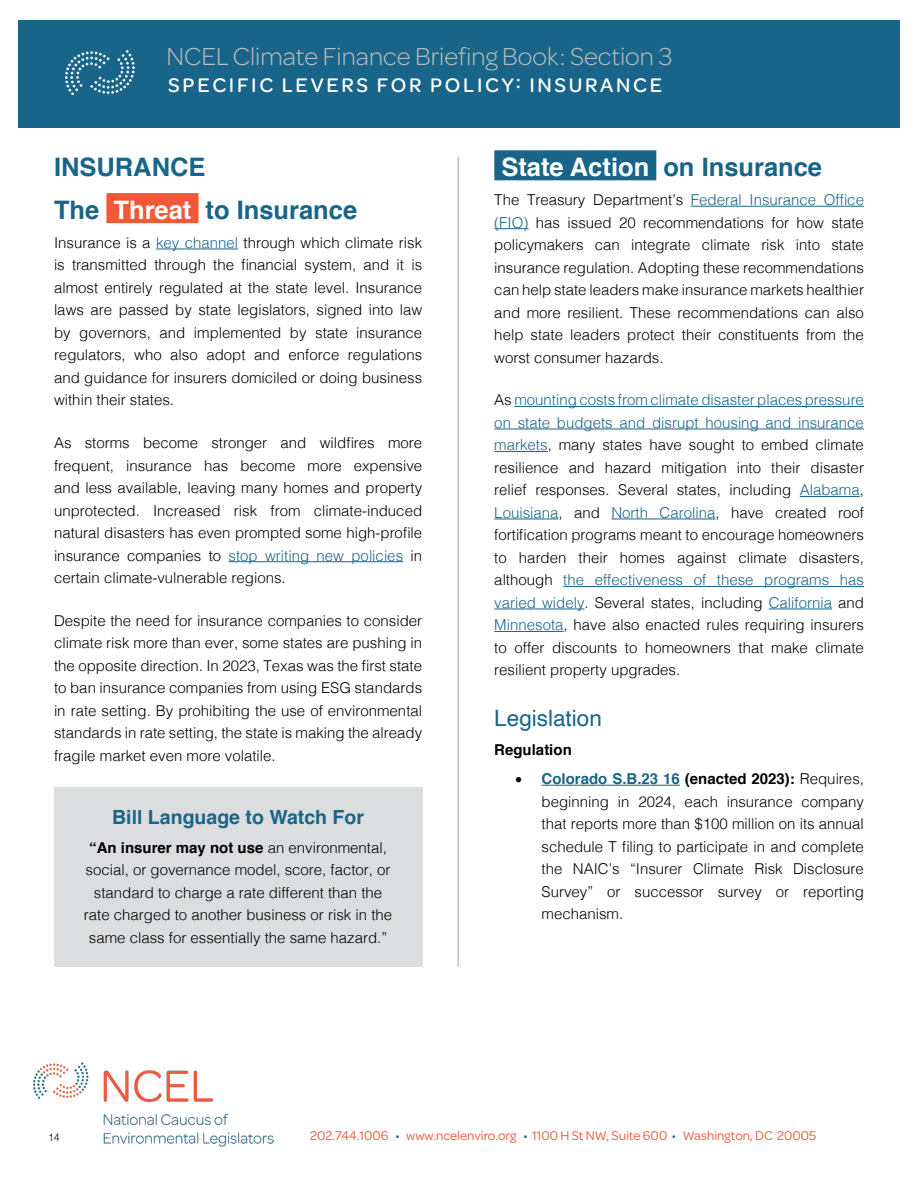
<style>
.page{position:relative;width:918px;height:1188px;background:#fff}
.page>*{position:absolute;margin:0;border:0;box-sizing:border-box;transform-origin:0 0}
.t1{font:300 26.25px "Omnes";color:#bcbec0}
.t2{font:700 25.5px/42.8px "Helvetica";color:#186589}
.t3{font:700 25.5px "Helvetica";color:#fff}
.t4{font:22.5px "Helvetica";color:#186589}
.t5{font:500 21px "Omnes";letter-spacing:.13em;color:#fff}
.t6{font:700 19.5px "Helvetica";color:#186589}
.t7{font:300 15px/22.5px "Helvetica";color:#000;text-align:justify}
.t8{font:700 15px/29.2px "Helvetica";color:#000}
.t9{font:13.5px "Omnes";color:#f15838}
.t10{font:300 10.5px "Helvetica";color:#000}
.s1{color:#fff}
.s2{color:#186589}
.s3{font-weight:700}
.s4{font-family:"Helvetica Neue";font-weight:400}
.s5{font-weight:300}
</style>
<div class="page">
<div style="left:18px;top:20px;width:882px;height:108px;background:#186589"></div>
<img style="left:66px;top:51px;width:68px;height:44px">
<img style="left:34px;top:1063px;width:239px;height:84px">
<hr style="left:457px;top:157px;width:2px;height:810px;background:#bcbec0">
<div style="left:106px;top:193px;width:93px;height:30px;background:#f15838"></div>
<hr style="left:156px;top:249px;width:82px;height:1px;background:#186589">
<hr style="left:229px;top:561px;width:174px;height:1px;background:#186589">
<div style="left:54px;top:787px;width:368px;height:180px;background:#dcddde"></div>
<div style="left:494px;top:150px;width:162px;height:30px;background:#186589"></div>
<hr style="left:691px;top:206px;width:173px;height:1px;background:#186589">
<hr style="left:494px;top:228px;width:34px;height:1px;background:#186589">
<hr style="left:514px;top:406px;width:350px;height:1px;background:#186589">
<hr style="left:494px;top:429px;width:370px;height:1px;background:#186589">
<hr style="left:494px;top:451px;width:54px;height:1px;background:#186589">
<hr style="left:800px;top:496px;width:60px;height:1px;background:#186589">
<hr style="left:494px;top:519px;width:65px;height:1px;background:#186589">
<hr style="left:611px;top:519px;width:104px;height:1px;background:#186589">
<hr style="left:563px;top:586px;width:301px;height:1px;background:#186589">
<hr style="left:494px;top:609px;width:91px;height:1px;background:#186589">
<hr style="left:769px;top:609px;width:63px;height:1px;background:#186589">
<hr style="left:494px;top:631px;width:70px;height:1px;background:#186589">
<hr style="left:542px;top:785px;width:138px;height:1px;background:#186589">
<h1 class="t1" style="left:167px;top:39px;width:507px">NCEL Climate Finance Briefing Book: Section 3</h1>
<h3 class="t5" style="left:168px;top:71px;width:495px">SPECIFIC LEVERS FOR POLICY: INSURANCE</h3>
<h2 class="t2" style="left:54px;top:146px;width:305px">INSURANCE<br>The <span class="s1">Threat</span> to Insurance</h2>
<p class="t7" style="left:54px;top:230px;width:370px">Insurance is a <span class="s2">key channel</span> through which climate risk is transmitted through the financial system, and it is almost entirely regulated at the state level. Insurance laws are passed by state legislators, signed into law by governors, and implemented by state insurance regulators, who also adopt and enforce regulations and guidance for insurers domiciled or doing business within their states.</p>
<p class="t7" style="left:54px;top:430px;width:370px">As storms become stronger and wildfires more frequent, insurance has become more expensive and less available, leaving many homes and property unprotected. Increased risk from climate-induced natural disasters has even prompted some high-profile insurance companies to <span class="s2">stop writing new policies</span> in certain climate-vulnerable regions.</p>
<p class="t7" style="left:54px;top:608px;width:370px">Despite the need for insurance companies to consider climate risk more than ever, some states are pushing in the opposite direction. In 2023, Texas was the first state to ban insurance companies from using ESG standards in rate setting. By prohibiting the use of environmental standards in rate setting, the state is making the already fragile market even more volatile.</p>
<h3 class="t6" style="left:112px;top:801px;width:253px">Bill Language to Watch For</h3>
<p class="t7" style="left:84px;top:835px;width:310px;text-align:center"><span class="s3">“An insurer may not use</span> an environmental, social, or governance model, score, factor, or standard to charge a rate different than the rate charged to another business or risk in the same class for essentially the same hazard.”</p>
<h2 class="t3" style="left:501px;top:146px;width:322px">State Action <span class="s2">on Insurance</span></h2>
<p class="t7" style="left:494px;top:187px;width:371px">The Treasury Department’s <span class="s2">Federal Insurance Office (FIO)</span> has issued 20 recommendations for how state policymakers can integrate climate risk into state insurance regulation. Adopting these recommendations can help state leaders make insurance markets healthier and more resilient. These recommendations can also help state leaders protect their constituents from the worst consumer hazards.</p>
<p class="t7" style="left:494px;top:388px;width:371px">As <span class="s2">mounting costs from climate disaster places pressure on state budgets and disrupt housing and insurance markets</span>, many states have sought to embed climate resilience and hazard mitigation into their disaster relief responses. Several states, including <span class="s2">Alabama</span>, <span class="s2">Louisiana</span>, and <span class="s2">North Carolina</span>, have created roof fortification programs meant to encourage homeowners to harden their homes against climate disasters, although <span class="s2">the effectiveness of these programs has varied widely</span>. Several states, including <span class="s2">California</span> and <span class="s2">Minnesota</span>, have also enacted rules requiring insurers to offer discounts to homeowners that make climate resilient property upgrades.</p>
<h3 class="t4" style="left:494px;top:700px;width:109px">Legislation</h3>
<p class="t8" style="left:515px;top:735px;width:351px;text-indent:-20px">Regulation<br><span class="s4">࡟</span> <span class="s2">Colorado S.B.23 16</span> (enacted 2023): <span class="s5">Requires,</span></p>
<p class="t7" style="left:542px;top:789px;width:324px">beginning in 2024, each insurance company that reports more than $100 million on its annual schedule T filing to participate in and complete the NAIC’s “Insurer Climate Risk Disclosure Survey” or successor survey or reporting mechanism.</p>
<p class="t10" style="left:48px;top:1129px;width:13px">14</p>
<p class="t9" style="left:310px;top:1127px;width:508px">202.744.1006 <span class="s2">•</span> www.ncelenviro.org <span class="s2">•</span> 1100 H St NW, Suite 600 <span class="s2">•</span> Washington, DC 20005</p>
</div>
